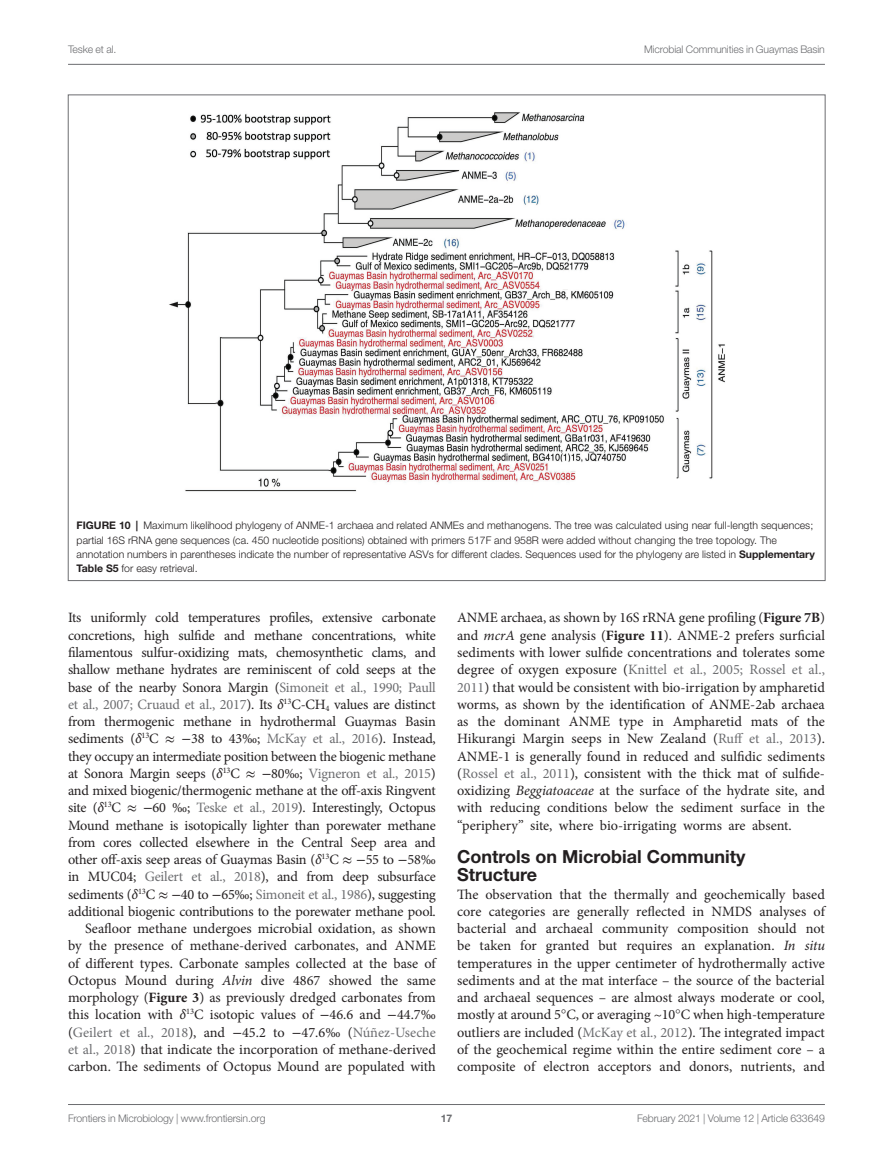
<style>
.page{position:relative;width:893px;height:1170px;background:#fff}
.page>*{position:absolute;margin:0;border:0;box-sizing:border-box;transform-origin:0 0}
.HEAD_2{font:700 18px/18.8px "Helvetica Neue LT Std";color:#231f20}
.TEXT{font:14.25px/17.2px "Minion Pro";letter-spacing:-.01em;color:#231f20;text-align:justify}
.TEXT_FLUSH{font:14.25px/17.2px "Minion Pro";letter-spacing:-.005em;color:#231f20;text-align:justify}
.FIG_LEG{font:300 10.5px/14.2px "Helvetica Neue LT Std";color:#231f20}
.t1{font:300 10.5px "Helvetica Neue LT Std";letter-spacing:-.015em;color:#6c6d70}
.t2{font:700 10.5px "Helvetica Neue LT Std";color:#6c6d70}
.s1{font-weight:700}
.s2{color:#6c6d70}
.s3{font-style:italic}
.s4{font-family:"STIX General"}
</style>
<div class="page">
<hr style="left:68px;top:64px;width:757px;height:1px;background:#6c6d70">
<hr style="left:68px;top:1104px;width:757px;height:1px;background:#6c6d70">
<img style="left:169px;top:112px;width:556px;height:380px">
<p class="t1" style="left:68px;top:42px;width:50px">Teske et al.</p>
<p class="t1" style="left:644px;top:42px;width:182px">Microbial Communities in Guaymas Basin</p>
<p class="FIG_LEG" style="left:77px;top:518px;width:740px"><span class="s1">FIGURE 10 |</span> Maximum likelihood phylogeny of ANME-1 archaea and related ANMEs and methanogens. The tree was calculated using near full-length sequences; partial 16S rRNA gene sequences (ca. 450 nucleotide positions) obtained with primers 517F and 958R were added without changing the tree topology. The annotation numbers in parentheses indicate the number of representative ASVs for different clades. Sequences used for the phylogeny are listed in <span class="s1">Supplementary Table S5</span> for easy retrieval.</p>
<p class="TEXT" style="left:68px;top:609px;width:369px">Its uniformly cold temperatures profiles, extensive carbonate concretions, high sulfide and methane concentrations, white filamentous sulfur-oxidizing mats, chemosynthetic clams, and shallow methane hydrates are reminiscent of cold seeps at the base of the nearby Sonora Margin (<span class="s2">Simoneit et al., 1990; Paull et al., 2007; Cruaud et al., 2017</span>). Its <span class="s3">δ</span><sup>13</sup>C-CH<sub>4</sub> values are distinct from thermogenic methane in hydrothermal Guaymas Basin sediments (<span class="s3">δ</span><sup>13</sup>C <span class="s4">≈ −</span>38 to 43‰; <span class="s2">McKay et al., 2016</span>). Instead, they occupy an intermediate position between the biogenic methane at Sonora Margin seeps (<span class="s3">δ</span><sup>13</sup>C <span class="s4">≈ −</span>80‰; <span class="s2">Vigneron et al., 2015</span>) and mixed biogenic/thermogenic methane at the off-axis Ringvent site (<span class="s3">δ</span><sup>13</sup>C <span class="s4">≈ −</span>60 ‰; <span class="s2">Teske et al., 2019</span>). Interestingly, Octopus Mound methane is isotopically lighter than porewater methane from cores collected elsewhere in the Central Seep area and other off-axis seep areas of Guaymas Basin (<span class="s3">δ</span><sup>13</sup>C <span class="s4">≈ −</span>55 to <span class="s4">−</span>58‰ in MUC04; <span class="s2">Geilert et al., 2018</span>), and from deep subsurface sediments (<span class="s3">δ</span><sup>13</sup>C <span class="s4">≈ −</span>40 to <span class="s4">−</span>65‰; <span class="s2">Simoneit et al., 1986</span>), suggesting additional biogenic contributions to the porewater methane pool.</p>
<p class="TEXT" style="left:68px;top:919px;width:369px;text-indent:17px">Seafloor methane undergoes microbial oxidation, as shown by the presence of methane-derived carbonates, and ANME of different types. Carbonate samples collected at the base of Octopus Mound during <span class="s3">Alvin</span> dive 4867 showed the same morphology (<span class="s1">Figure 3</span>) as previously dredged carbonates from this location with <span class="s3">δ</span><sup>13</sup>C isotopic values of <span class="s4">−</span>46.6 and <span class="s4">−</span>44.7‰ (<span class="s2">Geilert et al., 2018</span>), and <span class="s4">−</span>45.2 to <span class="s4">−</span>47.6‰ (<span class="s2">Núñez-Useche et al., 2018</span>) that indicate the incorporation of methane-derived carbon. The sediments of Octopus Mound are populated with</p>
<p class="TEXT" style="left:457px;top:609px;width:369px">ANME archaea, as shown by 16S rRNA gene profiling (<span class="s1">Figure 7B</span>) and <span class="s3">mcrA</span> gene analysis (<span class="s1">Figure 11</span>). ANME-2 prefers surficial sediments with lower sulfide concentrations and tolerates some degree of oxygen exposure (<span class="s2">Knittel et al., 2005; Rossel et al., 2011</span>) that would be consistent with bio-irrigation by ampharetid worms, as shown by the identification of ANME-2ab archaea as the dominant ANME type in Ampharetid mats of the Hikurangi Margin seeps in New Zealand (<span class="s2">Ruff et al., 2013</span>).<br>ANME-1 is generally found in reduced and sulfidic sediments (<span class="s2">Rossel et al., 2011</span>), consistent with the thick mat of sulfide&shy;oxidizing <span class="s3">Beggiatoaceae</span> at the surface of the hydrate site, and with reducing conditions below the sediment surface in the “periphery” site, where bio-irrigating worms are absent.</p>
<p class="HEAD_2" style="left:457px;top:846px;width:290px">Controls on Microbial Community<br>Structure</p>
<p class="TEXT_FLUSH" style="left:457px;top:885px;width:369px">The observation that the thermally and geochemically based core categories are generally reflected in NMDS analyses of bacterial and archaeal community composition should not be taken for granted but requires an explanation. <span class="s3">In situ </span>temperatures in the upper centimeter of hydrothermally active sediments and at the mat interface – the source of the bacterial and archaeal sequences – are almost always moderate or cool, mostly at around 5<span class="s4">°</span>C, or averaging ~10<span class="s4">°</span>C when high-temperature outliers are included (<span class="s2">McKay et al., 2012</span>). The integrated impact of the geochemical regime within the entire sediment core – a composite of electron acceptors and donors, nutrients, and</p>
<p class="t1" style="left:68px;top:1111px;width:199px">Frontiers in Microbiology | www.frontiersin.org</p>
<p class="t2" style="left:441px;top:1111px;width:13px">17</p>
<p class="t1" style="left:637px;top:1111px;width:189px">February 2021 | Volume 12 | Article 633649</p>
</div>
